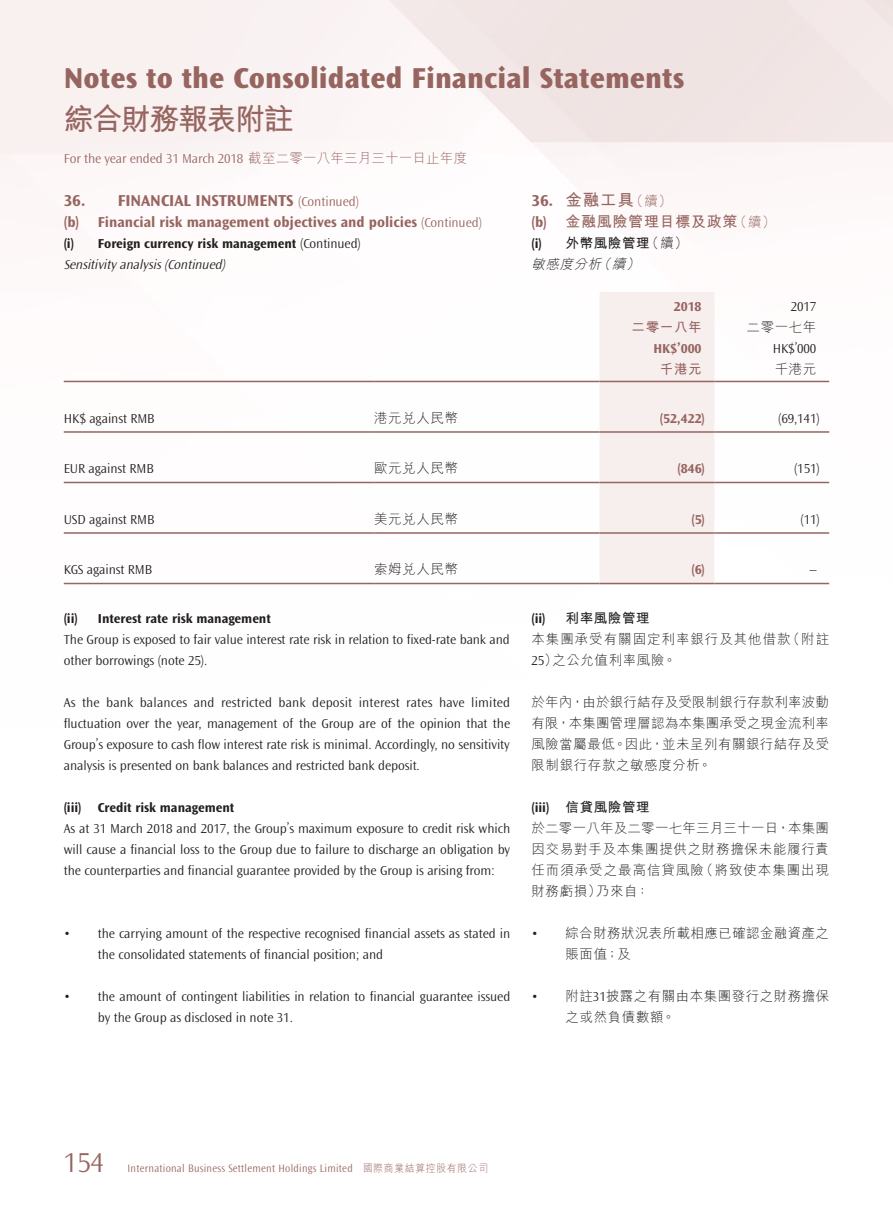
<style>
.page{position:relative;width:893px;height:1212px;background:#fff}
.page>*{position:absolute;margin:0;border:0;box-sizing:border-box;transform-origin:0 0}
.t1{font:800 30px "Ocean Sans Std";color:#976560}
.t2{font:700 30px "M Hei HK";letter-spacing:-.05em;color:#976560}
.t3{font:300 28.5px "Ocean Sans Std";color:#976560}
.Body_Text{font:700 16.5px "Ocean Sans Std";letter-spacing:-.005em;color:#976560}
.C_Heading_1{font:700 16.5px "M Hei HK";color:#976560}
.Heading_2{font:700 15px "Ocean Sans Std";letter-spacing:-.005em;color:#976560}
.C_Heading_2{font:700 15px "M Hei HK";letter-spacing:.045em;color:#976560}
.Body_Text-2{font:300 13.5px/21px "Ocean Sans Std";letter-spacing:-.005em;color:#231f20}
.C_Body_Text{font:300 13.5px/21px "M Hei HK";letter-spacing:.045em;color:#231f20;text-align:justify}
.Heading_3{font:700 13.5px "Ocean Sans Std";letter-spacing:-.005em;color:#231f20}
.t4{font:300 13.5px "Ocean Sans Std";letter-spacing:-.01em;color:#976560}
.C_Body_Text-2{font:300 13.5px/21px "M Hei HK";letter-spacing:.07em;color:#231f20}
.Heading_4{font:italic 300 13.5px "Ocean Sans Std";color:#231f20}
.Body_Text-3{font:700 13.5px "Ocean Sans Std";letter-spacing:-.005em;color:#976560}
.C_Heading_3{font:700 13.5px "M Hei HK";letter-spacing:.045em;color:#231f20}
.Body_Text-4{font:300 13.5px "M Hei HK";letter-spacing:.045em;color:#231f20}
.C_Heading_4{font:italic 300 13.5px "M Hei HK";color:#231f20}
.Body_Text-5{font:700 13.5px "M Hei HK";letter-spacing:.045em;color:#976560}
.C_Heading_3-2{font:700 13.5px "Ocean Sans Std";color:#231f20}
.t5{font:300 11.25px "Ocean Sans Std";letter-spacing:.025em;color:#976560;scale:.93 1}
.s1{font-family:"M Hei HK"}
.s2{font-weight:300;font-size:13.5px}
.s3{font-weight:300}
.s4{font-family:"Ocean Sans Std"}
.s5{font-family:"M Hei HK";font-size:10.5px}
</style>
<div class="page">
<div style="left:600px;top:292px;width:114px;height:291px;background:#f7eeee"></div>
<hr style="left:64px;top:381px;width:310px;height:1px;background:#976560">
<hr style="left:374px;top:381px;width:226px;height:1px;background:#976560">
<hr style="left:600px;top:381px;width:114px;height:1px;background:#976560">
<hr style="left:714px;top:381px;width:115px;height:1px;background:#976560">
<hr style="left:64px;top:431px;width:310px;height:2px;background:#976560">
<hr style="left:374px;top:431px;width:226px;height:2px;background:#976560">
<hr style="left:600px;top:431px;width:114px;height:2px;background:#976560">
<hr style="left:714px;top:431px;width:115px;height:2px;background:#976560">
<hr style="left:64px;top:482px;width:310px;height:1px;background:#976560">
<hr style="left:374px;top:482px;width:226px;height:1px;background:#976560">
<hr style="left:600px;top:482px;width:114px;height:1px;background:#976560">
<hr style="left:714px;top:482px;width:115px;height:1px;background:#976560">
<hr style="left:64px;top:532px;width:310px;height:2px;background:#976560">
<hr style="left:374px;top:532px;width:226px;height:2px;background:#976560">
<hr style="left:600px;top:532px;width:114px;height:2px;background:#976560">
<hr style="left:714px;top:532px;width:115px;height:2px;background:#976560">
<hr style="left:64px;top:583px;width:310px;height:1px;background:#976560">
<hr style="left:374px;top:583px;width:226px;height:1px;background:#976560">
<hr style="left:600px;top:583px;width:114px;height:1px;background:#976560">
<hr style="left:714px;top:583px;width:115px;height:1px;background:#976560">
<h1 class="t1" style="left:64px;top:61px;width:622px">Notes to the Consolidated Financial Statements</h1>
<h1 class="t2" style="left:64px;top:97px;width:231px">綜合財務報表附註</h1>
<p class="t4" style="left:64px;top:151px;width:405px">For the year ended 31 March 2018 <span class="s1">截至二零一八年三月三十一日止年度</span></p>
<p class="Body_Text" style="left:64px;top:191px;width:297px">36. FINANCIAL INSTRUMENTS <span class="s2">(Continued)</span></p>
<p class="Heading_2" style="left:64px;top:214px;width:420px">(b) Financial risk management objectives and policies <span class="s2">(Continued)</span></p>
<p class="Heading_3" style="left:64px;top:236px;width:299px">(i) Foreign currency risk management <span class="s3">(Continued)</span></p>
<p class="Heading_4" style="left:64px;top:257px;width:166px">Sensitivityanalysis(Continued)</p>
<p class="C_Heading_1" style="left:531px;top:188px;width:142px"><span class="s4">36.</span> 金融工具<span class="s2">（續）</span></p>
<p class="C_Heading_2" style="left:531px;top:211px;width:246px"><span class="s4">(b)</span> 金融風險管理目標及政策<span class="s2">（續）</span></p>
<p class="C_Heading_3" style="left:531px;top:233px;width:158px"><span class="s4">(i)</span> 外幣風險管理<span class="s3">（續）</span></p>
<p class="C_Heading_4" style="left:531px;top:257px;width:112px">敏感度分析（續）</p>
<p class="Body_Text-3" style="left:674px;top:299px;width:29px">2018</p>
<p class="Body_Text-2" style="left:791px;top:296px;width:27px">2017</p>
<p class="Body_Text-5" style="left:632px;top:317px;width:71px">二零一八年</p>
<p class="Body_Text-4" style="left:747px;top:320px;width:71px">二零一七年</p>
<p class="Body_Text-3" style="left:653px;top:341px;width:50px">HK$’000</p>
<p class="Body_Text-2" style="left:773px;top:338px;width:45px">HK$’000</p>
<p class="Body_Text-5" style="left:660px;top:359px;width:43px">千港元</p>
<p class="Body_Text-4" style="left:775px;top:362px;width:43px">千港元</p>
<p class="Body_Text-2" style="left:64px;top:408px;width:92px">HK$ against RMB</p>
<p class="Body_Text-4" style="left:374px;top:411px;width:85px">港元兌人民幣</p>
<p class="Body_Text-3" style="left:660px;top:410px;width:47px">(52,422)</p>
<p class="Body_Text-2" style="left:778px;top:408px;width:43px">(69,141)</p>
<p class="Body_Text-2" style="left:64px;top:458px;width:92px">EUR against RMB</p>
<p class="Body_Text-4" style="left:374px;top:461px;width:85px">歐元兌人民幣</p>
<p class="Body_Text-3" style="left:678px;top:461px;width:29px">(846)</p>
<p class="Body_Text-2" style="left:794px;top:458px;width:27px">(151)</p>
<p class="Body_Text-2" style="left:64px;top:509px;width:92px">USD against RMB</p>
<p class="Body_Text-4" style="left:374px;top:512px;width:85px">美元兌人民幣</p>
<p class="Body_Text-3" style="left:691px;top:511px;width:15px">(5)</p>
<p class="Body_Text-2" style="left:800px;top:509px;width:21px">(11)</p>
<p class="Body_Text-2" style="left:64px;top:559px;width:90px">KGS against RMB</p>
<p class="C_Body_Text" style="left:374px;top:558px;width:85px">索姆兌人民幣</p>
<p class="Body_Text-3" style="left:691px;top:562px;width:15px">(6)</p>
<p class="Body_Text-2" style="left:810px;top:559px;width:8px">–</p>
<p class="Heading_3" style="left:64px;top:611px;width:16px">(ii)</p>
<p class="Heading_3" style="left:98px;top:611px;width:175px">Interest rate risk management</p>
<p class="Body_Text-2" style="left:64px;top:629px;width:447px">The Group is exposed to fair value interest rate risk in relation to fixed-rate bank and other borrowings (note 25).</p>
<p class="Body_Text-2" style="left:64px;top:692px;width:448px;text-align:justify">As the bank balances and restricted bank deposit interest rates have limited fluctuation over the year, management of the Group are of the opinion that the Group’s exposure to cash flow interest rate risk is minimal. Accordingly, no sensitivity analysis is presented on bank balances and restricted bank deposit.</p>
<p class="Heading_3" style="left:64px;top:800px;width:172px">(iii) Credit risk management</p>
<p class="Body_Text-2" style="left:64px;top:818px;width:448px;text-align:justify">As at 31 March 2018 and 2017, the Group’s maximum exposure to credit risk which will cause a financial loss to the Group due to failure to discharge an obligation by the counterparties and financial guarantee provided by the Group is arising from:</p>
<p class="C_Heading_3-2" style="left:531px;top:611px;width:16px">(ii)</p>
<p class="C_Heading_3" style="left:566px;top:608px;width:86px">利率風險管理</p>
<p class="C_Body_Text-2" style="left:531px;top:628px;width:299px">本集團承受有關固定利率銀行及其他借款（附註<br><span class="s4">25</span>）之公允值利率風險。</p>
<p class="C_Body_Text" style="left:531px;top:691px;width:299px">於年內，由於銀行結存及受限制銀行存款利率波動有限，本集團管理層認為本集團承受之現金流利率風險當屬最低。因此，並未呈列有關銀行結存及受限制銀行存款之敏感度分析。</p>
<p class="C_Heading_3" style="left:531px;top:797px;width:120px"><span class="s4">(iii)</span> 信貸風險管理</p>
<p class="C_Body_Text" style="left:531px;top:817px;width:299px">於二零一八年及二零一七年三月三十一日，本集團因交易對手及本集團提供之財務擔保未能履行責任而須承受之最高信貸風險（將致使本集團出現財務虧損）乃來自：</p>
<p class="C_Body_Text" style="left:566px;top:922px;width:265px;text-indent:-34px"><span class="s4">•</span> 綜合財務狀況表所載相應已確認金融資產之賬面值；及</p>
<p class="C_Body_Text" style="left:566px;top:985px;width:265px;text-indent:-34px"><span class="s4">•</span> 附註<span class="s4">31</span>披露之有關由本集團發行之財務擔保之或然負債數額。</p>
<p class="Body_Text-2" style="left:98px;top:923px;width:414px;text-indent:-34px">• the carrying amount of the respective recognised financial assets as stated in the consolidated statements of financial position; and</p>
<p class="Body_Text-2" style="left:98px;top:986px;width:414px;text-indent:-34px">• the amount of contingent liabilities in relation to financial guarantee issued by the Group as disclosed in note 31.</p>
<h2 class="t3" style="left:64px;top:1146px;width:42px">154</h2>
<p class="t5" style="left:127px;top:1162px;width:389px">International Business Settlement Holdings Limited <span class="s5">國際商業結算控股有限公司</span></p>
</div>
